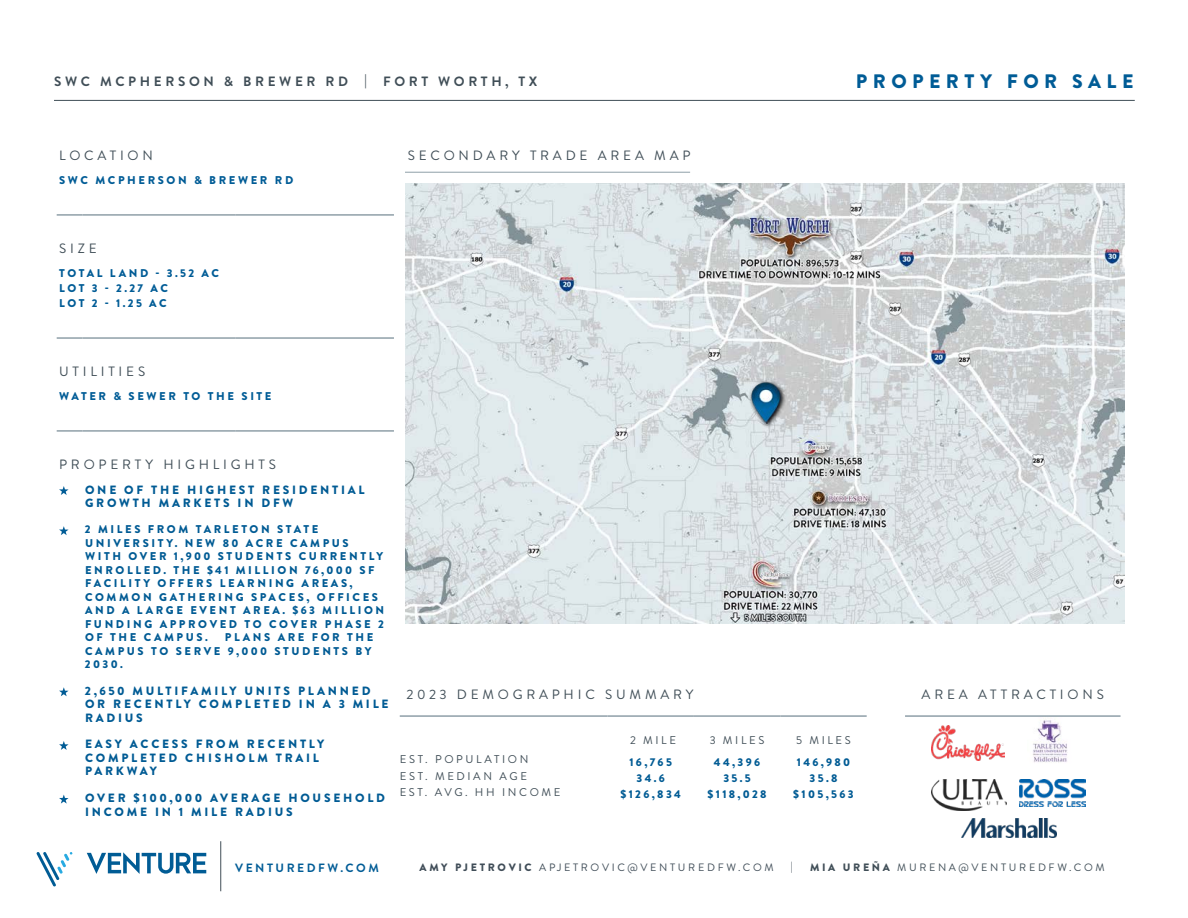
<style>
.page{position:relative;width:1188px;height:918px;background:#fff}
.page>*{position:absolute;margin:0;border:0;box-sizing:border-box;transform-origin:0 0}
.t1{font:900 19.5px "Brandon Grotesque";letter-spacing:.28em;color:#005c96}
.t2{font:13.5px "Brandon Grotesque";letter-spacing:.28em;color:#404e57}
.t3{font:700 13.5px "Brandon Grotesque";letter-spacing:.27em;color:#404e57}
.t4{font:900 12px/13.5px "Brandon Grotesque";letter-spacing:.23em;color:#005b94}
.t5{font:700 12px "Brandon Grotesque";letter-spacing:.21em;color:#005c96}
.t6{font:900 11.25px/13.5px "Brandon Grotesque";letter-spacing:.23em;color:#005b94}
.t7{font:900 11.25px/15.1px "Brandon Grotesque";letter-spacing:.23em;color:#005c96}
.t8{font:11.25px "Brandon Grotesque";letter-spacing:.23em;color:#404e57}
.t9{font:10.65px "Brandon Grotesque";letter-spacing:.25em;color:#404d58}
.t10{font:10.65px "Brandon Grotesque";letter-spacing:.25em;color:#404e57}
.s1{font-weight:900}
</style>
<div class="page">
<svg style="left:37px;top:852px;width:36px;height:34px"></svg>
<svg style="left:87px;top:852px;width:119px;height:22px"></svg>
<hr style="left:220px;top:841px;width:1px;height:50px;background:#404e57">
<hr style="left:54px;top:100px;width:1081px;height:1px;background:#404e57">
<hr style="left:57px;top:214px;width:26px;height:2px;background:#8f9fa8">
<hr style="left:83px;top:214px;width:152px;height:2px;background:#8f9fa8">
<hr style="left:235px;top:214px;width:159px;height:2px;background:#8f9fa8">
<hr style="left:57px;top:337px;width:26px;height:2px;background:#8f9fa8">
<hr style="left:83px;top:337px;width:152px;height:2px;background:#8f9fa8">
<hr style="left:235px;top:337px;width:159px;height:2px;background:#8f9fa8">
<hr style="left:57px;top:430px;width:26px;height:2px;background:#8f9fa8">
<hr style="left:83px;top:430px;width:152px;height:2px;background:#8f9fa8">
<hr style="left:235px;top:430px;width:159px;height:2px;background:#8f9fa8">
<svg style="left:59px;top:486px;width:10px;height:9px"></svg>
<svg style="left:59px;top:526px;width:10px;height:9px"></svg>
<svg style="left:59px;top:687px;width:10px;height:9px"></svg>
<svg style="left:59px;top:741px;width:10px;height:9px"></svg>
<svg style="left:59px;top:795px;width:10px;height:9px"></svg>
<img style="left:405px;top:184px;width:719px;height:439px">
<img style="left:746px;top:374px;width:41px;height:56px">
<hr style="left:405px;top:172px;width:285px;height:1px;background:#8f9fa8">
<img style="left:932px;top:726px;width:73px;height:35px">
<img style="left:1033px;top:720px;width:35px;height:43px">
<img style="left:932px;top:779px;width:74px;height:32px">
<img style="left:1020px;top:780px;width:66px;height:26px">
<img style="left:961px;top:818px;width:95px;height:19px">
<hr style="left:400px;top:715px;width:208px;height:2px;background:#8f9fa8">
<hr style="left:608px;top:715px;width:86px;height:2px;background:#8f9fa8">
<hr style="left:694px;top:715px;width:86px;height:2px;background:#8f9fa8">
<hr style="left:780px;top:715px;width:87px;height:2px;background:#8f9fa8">
<hr style="left:905px;top:715px;width:216px;height:2px;background:#8f9fa8">
<p class="t3" style="left:54px;top:72px;width:485px">SWC MCPHERSON &amp; BREWER RD | FORT WORTH, TX</p>
<p class="t2" style="left:59px;top:146px;width:95px">LOCATION</p>
<p class="t7" style="left:59px;top:173px;width:236px">SWC MCPHERSON &amp; BREWER RD</p>
<p class="t2" style="left:59px;top:239px;width:39px">SIZE</p>
<p class="t7" style="left:59px;top:266px;width:161px">TOTAL LAND - 3.52 AC<br>LOT 3 - 2.27 AC<br>LOT 2 - 1.25 AC</p>
<p class="t2" style="left:59px;top:362px;width:88px">UTILITIES</p>
<p class="t7" style="left:59px;top:389px;width:214px">WATER &amp; SEWER TO THE SITE</p>
<p class="t2" style="left:408px;top:146px;width:284px">SECONDARY TRADE AREA MAP</p>
<h1 class="t1" style="left:856px;top:67px;width:279px">PROPERTY FOR SALE</h1>
<p class="t2" style="left:59px;top:455px;width:218px">PROPERTY HIGHLIGHTS</p>
<p class="t4" style="left:85px;top:483px;width:281px">ONE OF THE HIGHEST RESIDENTIAL<br>GROWTH MARKETS IN DFW</p>
<p class="t6" style="left:85px;top:523px;width:301px">2 MILES FROM TARLETON STATE<br>UNIVERSITY. NEW 80 ACRE CAMPUS<br>WITH OVER 1,900 STUDENTS CURRENTLY<br>ENROLLED. THE $41 MILLION 76,000 SF<br>FACILITY OFFERS LEARNING AREAS,<br>COMMON GATHERING SPACES, OFFICES<br>AND A LARGE EVENT AREA. $63 MILLION<br>FUNDING APPROVED TO COVER PHASE 2<br>OF THE CAMPUS.</p>
<p class="t6" style="left:85px;top:631px;width:290px;text-indent:140px">PLANS ARE FOR THE<br>CAMPUS TO SERVE 9,000 STUDENTS BY<br>2030.</p>
<p class="t4" style="left:85px;top:684px;width:305px">2,650 MULTIFAMILY UNITS PLANNED<br>OR RECENTLY COMPLETED IN A 3 MILE<br>RADIUS</p>
<p class="t4" style="left:85px;top:738px;width:241px">EASY ACCESS FROM RECENTLY<br>COMPLETED CHISHOLM TRAIL<br>PARKWAY</p>
<p class="t4" style="left:85px;top:791px;width:302px">OVER $100,000 AVERAGE HOUSEHOLD<br>INCOME IN 1 MILE RADIUS</p>
<p class="t2" style="left:407px;top:685px;width:288px">2023 DEMOGRAPHIC SUMMARY</p>
<p class="t2" style="left:922px;top:685px;width:184px">AREA ATTRACTIONS</p>
<p class="t8" style="left:630px;top:732px;width:47px">2 MILE</p>
<p class="t8" style="left:710px;top:732px;width:56px">3 MILES</p>
<p class="t8" style="left:796px;top:732px;width:56px">5 MILES</p>
<p class="t8" style="left:400px;top:752px;width:130px">EST. POPULATION</p>
<p class="t6" style="left:629px;top:755px;width:44px">16,765</p>
<p class="t6" style="left:714px;top:755px;width:48px">44,396</p>
<p class="t6" style="left:797px;top:755px;width:55px">146,980</p>
<p class="t8" style="left:400px;top:768px;width:129px">EST. MEDIAN AGE</p>
<p class="t6" style="left:637px;top:772px;width:30px">34.6</p>
<p class="t6" style="left:723px;top:772px;width:29px">35.5</p>
<p class="t6" style="left:810px;top:772px;width:29px">35.8</p>
<p class="t8" style="left:400px;top:784px;width:162px">EST. AVG. HH INCOME</p>
<p class="t6" style="left:620px;top:788px;width:62px">$126,834</p>
<p class="t6" style="left:708px;top:788px;width:61px">$118,028</p>
<p class="t6" style="left:793px;top:788px;width:62px">$105,563</p>
<p class="t5" style="left:235px;top:860px;width:145px">VENTUREDFW.COM</p>
<p class="t9" style="left:420px;top:860px;width:356px"><span class="s1">AMY PJETROVIC</span> APJETROVIC@VENTUREDFW.COM</p>
<p class="t9" style="left:791px;top:860px;width:4px">|</p>
<p class="t10" style="left:810px;top:860px;width:296px"><span class="s1">MIA UREÑA</span> MURENA@VENTUREDFW.COM</p>
</div>
